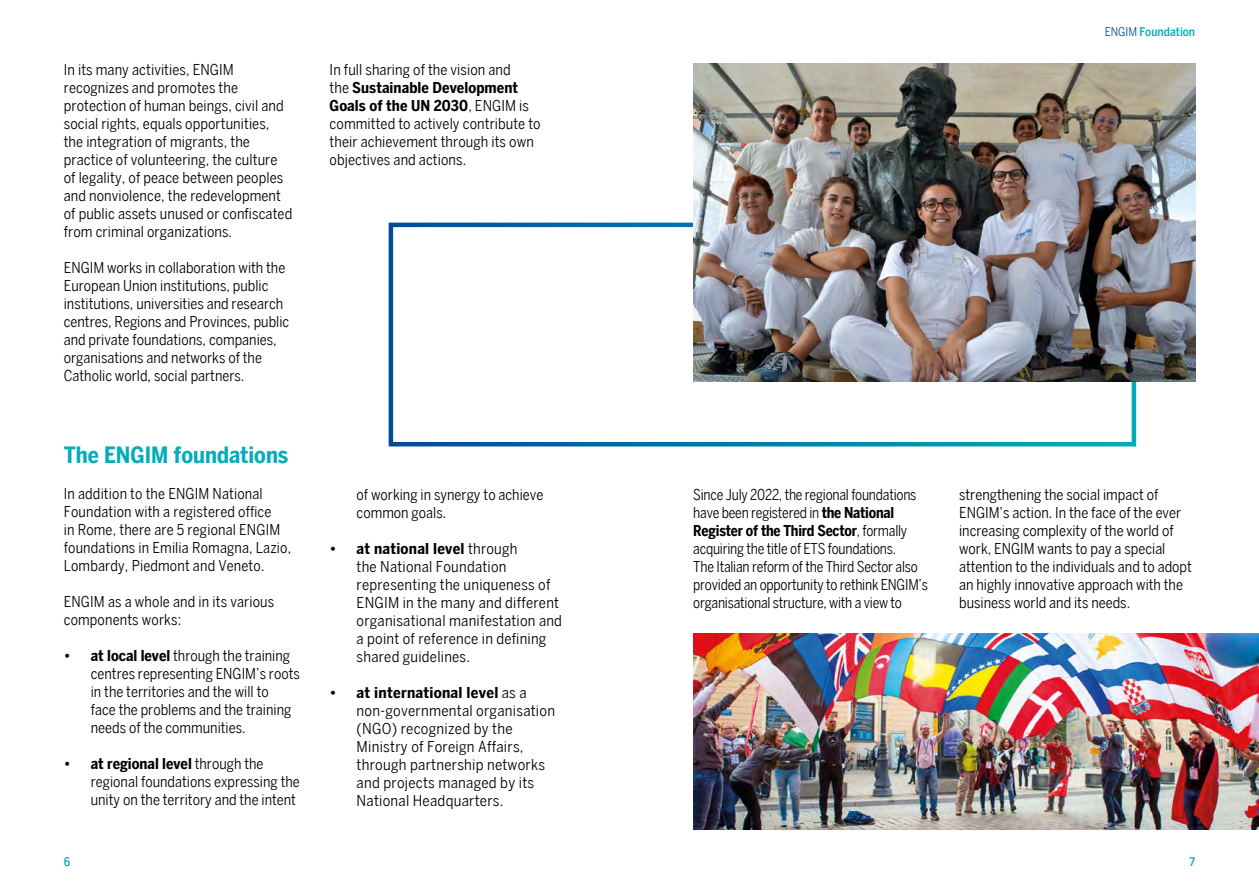
<style>
.page{position:relative;width:1259px;height:893px;background:#fff}
.page>*{position:absolute;margin:0;border:0;box-sizing:border-box;transform-origin:0 0}
.t1{font:700 22.5px "Benton Sans Cond";color:#00adba}
.t2{font:15px/18px "Benton Sans Cond";letter-spacing:.005em;color:#000}
.t3{font:15px/18px "Benton Sans Cond";letter-spacing:-.015em;color:#000;scale:.96 1}
.t4{font:15px/18px "Benton Sans Cond";letter-spacing:.005em;color:#000;scale:1.04 1}
.t5{font:500 12px "Benton Sans Cond";color:#00adba}
.s1{font-weight:700}
.s2{font-weight:400;color:#004a98}
</style>
<div class="page">
<div style="left:389px;top:223px;width:747px;height:223px;border:4px solid #fff"></div>
<img style="left:693px;top:64px;width:502px;height:317px">
<img style="left:693px;top:634px;width:566px;height:195px">
<p class="t2" style="left:64px;top:60px;width:230px">In its many activities, ENGIM recognizes and promotes the protection of human beings, civil and social rights, equals opportunities, the integration of migrants, the practice of volunteering, the culture of legality, of peace between peoples and nonviolence, the redevelopment of public assets unused or confiscated from criminal organizations.</p>
<p class="t2" style="left:64px;top:258px;width:227px">ENGIM works in collaboration with the European Union institutions, public institutions, universities and research centres, Regions and Provinces, public and private foundations, companies, organisations and networks of the Catholic world, social partners.</p>
<h1 class="t1" style="left:64px;top:442px;width:226px">The ENGIM foundations</h1>
<p class="t2" style="left:64px;top:485px;width:229px">In addition to the ENGIM National Foundation with a registered office<br>in Rome, there are 5 regional ENGIM foundations in Emilia Romagna, Lazio, Lombardy, Piedmont and Veneto.</p>
<p class="t2" style="left:64px;top:593px;width:212px">ENGIM as a whole and in its various components works:</p>
<p class="t2" style="left:91px;top:647px;width:210px;text-indent:-27px"><span class="s1">• at local level</span> through the training centres representing ENGIM’s roots in the territories and the will to<br>face the problems and the training needs of the communities.</p>
<p class="t2" style="left:91px;top:755px;width:210px;text-indent:-27px"><span class="s1">• at regional level</span> through the regional foundations expressing the unity on the territory and the intent</p>
<p class="t2" style="left:330px;top:60px;width:212px">In full sharing of the vision and<br>the <span class="s1">Sustainable Development<br>Goals of the UN 2030</span>, ENGIM is committed to actively contribute to their achievement through its own objectives and actions.</p>
<p class="t2" style="left:357px;top:485px;width:188px">of working in synergy to achieve common goals.</p>
<p class="t2" style="left:357px;top:539px;width:207px;text-indent:-27px"><span class="s1">• at national level</span> through<br>the National Foundation representing the uniqueness of<br>ENGIM in the many and different organisational manifestation and a point of reference in defining shared guidelines.</p>
<p class="t4" style="left:357px;top:683px;width:192px;text-indent:-27px"><span class="s1">• at international level</span> as a non-governmental organisation (NGO) recognized by the<br>Ministry of Foreign Affairs, through partnership networks and projects managed by its<br>National Headquarters.</p>
<p class="t5" style="left:1104px;top:25px;width:92px"><span class="s2">ENGIM</span> Foundation</p>
<p class="t3" style="left:693px;top:485px;width:246px">Since July 2022, the regional foundations have been registered in <span class="s1">the National Register of the Third Sector</span>, formally acquiring the title of ETS foundations.<br>The Italian reform of the Third Sector also provided an opportunity to rethink ENGIM’s organisational structure, with a view to</p>
<p class="t2" style="left:959px;top:485px;width:234px">strengthening the social impact of ENGIM’s action. In the face of the ever increasing complexity of the world of work, ENGIM wants to pay a special attention to the individuals and to adopt an highly innovative approach with the business world and its needs.</p>
<p class="t5" style="left:64px;top:854px;width:8px">6</p>
<p class="t5" style="left:1189px;top:854px;width:7px">7</p>
</div>
